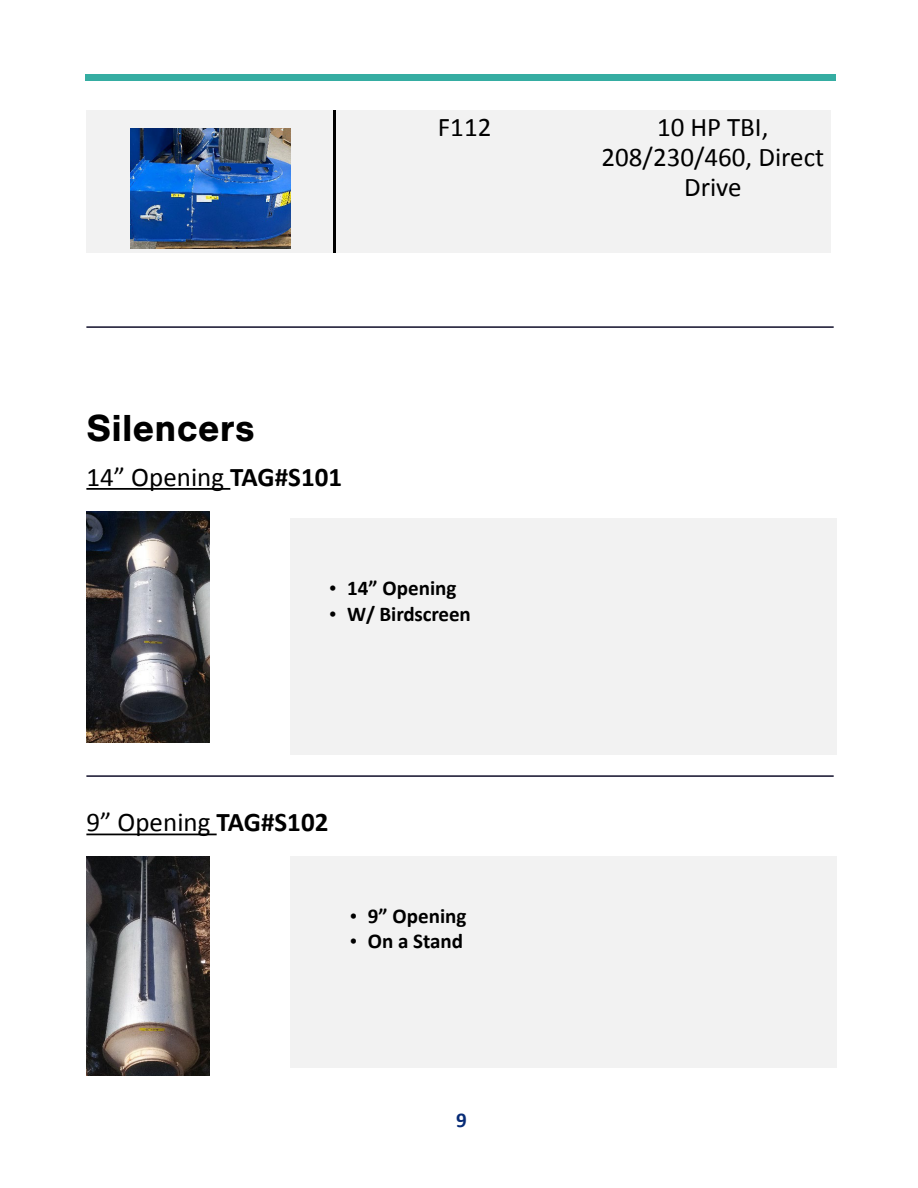
<style>
.page{position:relative;width:918px;height:1188px;background:#fff}
.page>*{position:absolute;margin:0;border:0;box-sizing:border-box;transform-origin:0 0}
.t1{font:700 39px "Nimbus San";color:#000}
.t2{font:27px/30px "Calibri";color:#000;text-align:center}
.t3{font:700 21px "Calibri";color:#000}
.t4{font:700 21px "Calibri";color:#072b76}
.s1{font-weight:700}
.s2{font-family:"Times New Roman";font-weight:400}
</style>
<div class="page">
<div style="left:85px;top:74px;width:751px;height:7px;background:#35ada2"></div>
<div style="left:86px;top:110px;width:247px;height:143px;background:#f2f2f2"></div>
<img style="left:130px;top:128px;width:161px;height:121px">
<div style="left:336px;top:110px;width:247px;height:143px;background:#f2f2f2"></div>
<div style="left:583px;top:110px;width:248px;height:143px;background:#f2f2f2"></div>
<hr style="left:333px;top:110px;width:3px;height:143px;background:#000">
<hr style="left:86px;top:488px;width:144px;height:2px;background:#000">
<hr style="left:86px;top:834px;width:131px;height:1px;background:#000">
<img style="left:86px;top:511px;width:123px;height:231px">
<img style="left:86px;top:857px;width:124px;height:218px">
<hr style="left:86px;top:326px;width:748px;height:2px;background:#100e2a">
<div style="left:290px;top:519px;width:547px;height:236px;background:#f2f2f2"></div>
<hr style="left:86px;top:775px;width:748px;height:2px;background:#100e2a">
<div style="left:290px;top:857px;width:547px;height:211px;background:#f2f2f2"></div>
<h1 class="t1" style="left:86px;top:406px;width:170px">Silencers</h1>
<p class="t2" style="left:86px;top:461px;width:257px">14” Opening <span class="s1">TAG#S101</span></p>
<p class="t2" style="left:438px;top:111px;width:55px">F112</p>
<p class="t2" style="left:602px;top:111px;width:224px">10 HP TBI,<br>208/230/460, Direct<br>Drive</p>
<p class="t3" style="left:329px;top:574px;width:129px"><span class="s2">•</span> 14” Opening</p>
<p class="t3" style="left:329px;top:599px;width:143px"><span class="s2">•</span> W/ Birdscreen</p>
<p class="t2" style="left:86px;top:807px;width:243px">9” Opening <span class="s1">TAG#S102</span></p>
<p class="t3" style="left:350px;top:901px;width:118px"><span class="s2">•</span> 9” Opening</p>
<p class="t3" style="left:350px;top:926px;width:115px"><span class="s2">•</span> On a Stand</p>
<p class="t4" style="left:456px;top:1106px;width:12px">9</p>
</div>
